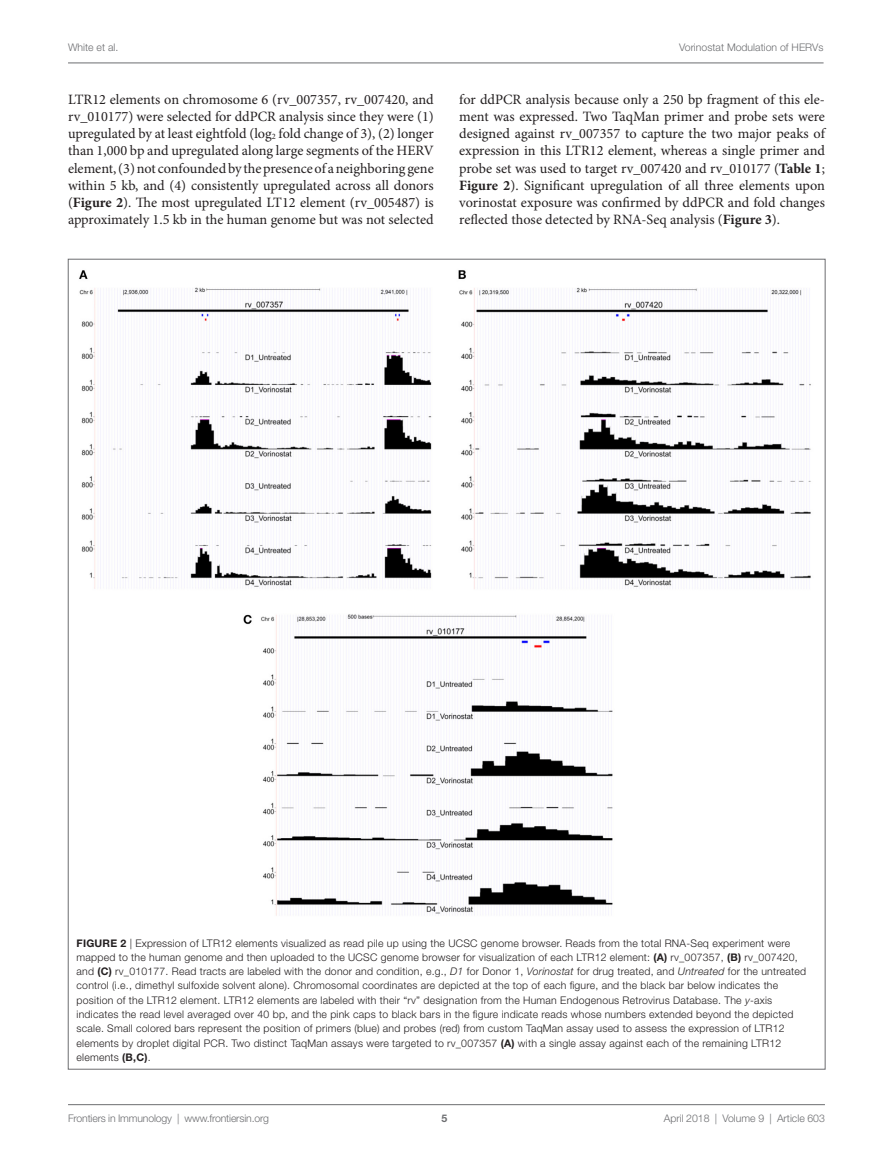
<style>
.page{position:relative;width:893px;height:1170px;background:#fff}
.page>*{position:absolute;margin:0;border:0;box-sizing:border-box;transform-origin:0 0}
.t1{font:14.25px/17.2px "Minion Pro";letter-spacing:-.005em;color:#231f20;text-align:justify}
.t2{font:300 10.5px/14.2px "Helvetica Neue LT Std";letter-spacing:.02em;color:#231f20}
.t3{font:300 10.5px "Helvetica Neue LT Std";color:#6c6d70}
.t4{font:700 10.5px "Helvetica Neue LT Std";color:#6c6d70}
.s1{font-weight:700}
.s2{font-style:italic}
</style>
<div class="page">
<img style="left:79px;top:270px;width:732px;height:646px">
<hr style="left:68px;top:1104px;width:757px;height:1px;background:#6c6d70">
<hr style="left:68px;top:63px;width:755px;height:1px;background:#6c6d70">
<p class="t3" style="left:68px;top:41px;width:52px">White et al.</p>
<p class="t3" style="left:679px;top:41px;width:146px">Vorinostat Modulation of HERVs</p>
<p class="t1" style="left:68px;top:90px;width:367px">LTR12 elements on chromosome 6 (rv_007357, rv_007420, and rv_010177) were selected for ddPCR analysis since they were (1) upregulated by at least eightfold (log<sub>2</sub> fold change of 3), (2) longer than 1,000 bp and upregulated along large segments of the HERV element, (3) not confounded by the presence of a neighboring gene within 5 kb, and (4) consistently upregulated across all donors (<span class="s1">Figure 2</span>). The most upregulated LT12 element (rv_005487) is approximately 1.5 kb in the human genome but was not selected</p>
<p class="t1" style="left:459px;top:90px;width:367px">for ddPCR analysis because only a 250 bp fragment of this ele&shy;ment was expressed. Two TaqMan primer and probe sets were designed against rv_007357 to capture the two major peaks of expression in this LTR12 element, whereas a single primer and probe set was used to target rv_007420 and rv_010177 (<span class="s1">Table 1</span>; <span class="s1">Figure 2</span>). Significant upregulation of all three elements upon vorinostat exposure was confirmed by ddPCR and fold changes reflected those detected by RNA-Seq analysis (<span class="s1">Figure 3</span>).</p>
<p class="t2" style="left:77px;top:935px;width:731px"><span class="s1">FIGURE 2</span> | Expression of LTR12 elements visualized as read pile up using the UCSC genome browser. Reads from the total RNA-Seq experiment were mapped to the human genome and then uploaded to the UCSC genome browser for visualization of each LTR12 element: <span class="s1">(A)</span> rv_007357, <span class="s1">(B)</span> rv_007420, and <span class="s1">(C)</span> rv_010177. Read tracts are labeled with the donor and condition, e.g., <span class="s2">D1</span> for Donor 1, <span class="s2">Vorinostat</span> for drug treated, and <span class="s2">Untreated</span> for the untreated control (i.e., dimethyl sulfoxide solvent alone). Chromosomal coordinates are depicted at the top of each figure, and the black bar below indicates the position of the LTR12 element. LTR12 elements are labeled with their “rv” designation from the Human Endogenous Retrovirus Database. The <span class="s2">y</span>-axis indicates the read level averaged over 40 bp, and the pink caps to black bars in the figure indicate reads whose numbers extended beyond the depicted scale. Small colored bars represent the position of primers (blue) and probes (red) from custom TaqMan assay used to assess the expression of LTR12 elements by droplet digital PCR. Two distinct TaqMan assays were targeted to rv_007357 <span class="s1">(A)</span> with a single assay against each of the remaining LTR12 elements <span class="s1">(B,C)</span>.</p>
<p class="t3" style="left:68px;top:1111px;width:203px">Frontiers in Immunology | www.frontiersin.org</p>
<p class="t3" style="left:664px;top:1111px;width:163px">April 2018 | Volume 9 | Article 603</p>
<p class="t4" style="left:441px;top:1111px;width:7px">5</p>
</div>
